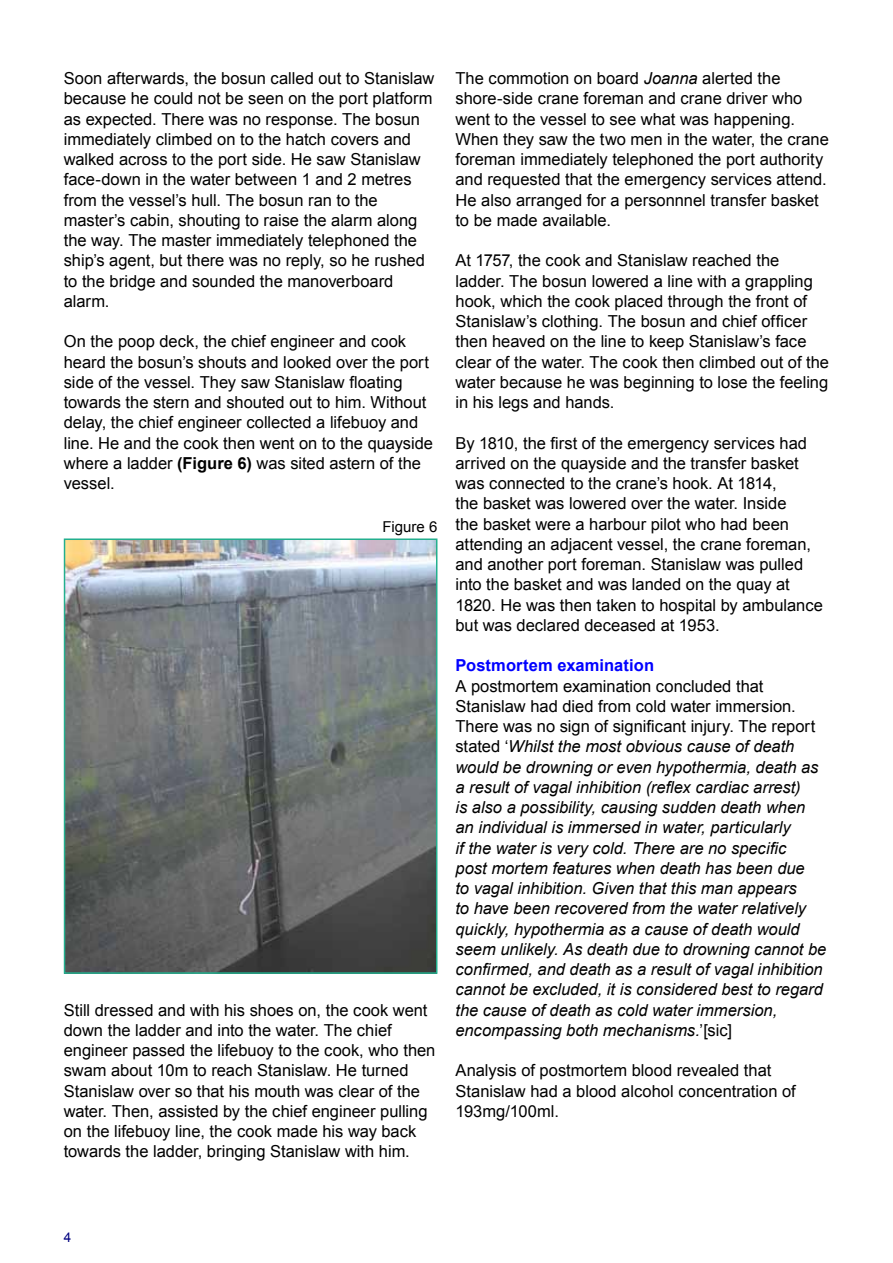
<style>
.page{position:relative;width:893px;height:1263px;background:#fff}
.page>*{position:absolute;margin:0;border:0;box-sizing:border-box;transform-origin:0 0}
._3_0_Main_Body_Text{font:16.5px/20.2px "Arial";color:#000}
._3_1_Main_Body_Text{font:italic 16.5px/20.2px "Arial";color:#000}
._2_1_Sub_Header{font:700 16.5px "Arial";letter-spacing:.005em;color:#00f}
.t1{font:15px "Arial";color:#000}
.t2{font:13.5px "Arial";color:#000080}
.s1{font-weight:700}
.s2{font-style:italic}
.s3{font-style:normal}
</style>
<div class="page">
<img style="left:67px;top:541px;width:367px;height:430px">
<div style="left:64px;top:538px;width:373px;height:436px;border:2px solid #23af8e"></div>
<p class="_3_0_Main_Body_Text" style="left:64px;top:68px;width:372px">Soon afterwards, the bosun called out to Stanislaw because he could not be seen on the port platform as expected. There was no response. The bosun immediately climbed on to the hatch covers and walked across to the port side. He saw Stanislaw face-down in the water between 1 and 2 metres from the vessel’s hull. The bosun ran to the master’s cabin, shouting to raise the alarm along the way. The master immediately telephoned the ship’s agent, but there was no reply, so he rushed to the bridge and sounded the manoverboard alarm.</p>
<p class="_3_0_Main_Body_Text" style="left:64px;top:332px;width:371px">On the poop deck, the chief engineer and cook heard the bosun’s shouts and looked over the port side of the vessel. They saw Stanislaw floating towards the stern and shouted out to him. Without delay, the chief engineer collected a lifebuoy and line. He and the cook then went on to the quayside where a ladder <span class="s1">(Figure 6)</span> was sited astern of the vessel.</p>
<p class="t1" style="left:382px;top:517px;width:57px">Figure 6</p>
<p class="_3_0_Main_Body_Text" style="left:64px;top:1000px;width:373px">Still dressed and with his shoes on, the cook went down the ladder and into the water. The chief engineer passed the lifebuoy to the cook, who then swam about 10m to reach Stanislaw. He turned Stanislaw over so that his mouth was clear of the water. Then, assisted by the chief engineer pulling on the lifebuoy line, the cook made his way back towards the ladder, bringing Stanislaw with him.</p>
<p class="_3_0_Main_Body_Text" style="left:455px;top:68px;width:375px">The commotion on board <span class="s2">Joanna</span> alerted the shore-side crane foreman and crane driver who went to the vessel to see what was happening.<br>When they saw the two men in the water, the crane foreman immediately telephoned the port authority and requested that the emergency services attend.<br>He also arranged for a personnnel transfer basket to be made available.</p>
<p class="_3_0_Main_Body_Text" style="left:455px;top:251px;width:375px">At 1757, the cook and Stanislaw reached the ladder. The bosun lowered a line with a grappling hook, which the cook placed through the front of Stanislaw’s clothing. The bosun and chief officer then heaved on the line to keep Stanislaw’s face clear of the water. The cook then climbed out of the water because he was beginning to lose the feeling in his legs and hands.</p>
<p class="_3_0_Main_Body_Text" style="left:455px;top:433px;width:369px">By 1810, the first of the emergency services had arrived on the quayside and the transfer basket was connected to the crane’s hook. At 1814,<br>the basket was lowered over the water. Inside<br>the basket were a harbour pilot who had been attending an adjacent vessel, the crane foreman, and another port foreman. Stanislaw was pulled into the basket and was landed on the quay at 1820. He was then taken to hospital by ambulance but was declared deceased at 1953.</p>
<p class="_2_1_Sub_Header" style="left:455px;top:655px;width:200px">Postmortem examination</p>
<p class="_3_1_Main_Body_Text" style="left:455px;top:676px;width:372px"><span class="s3">A postmortem examination concluded that Stanislaw had died from cold water immersion.<br>There was no sign of significant injury. The report stated ‘</span>Whilst the most obvious cause of death would be drowning or even hypothermia, death as a result of vagal inhibition (reflex cardiac arrest)<br>is also a possibility, causing sudden death when an individual is immersed in water, particularly<br>if the water is very cold. There are no specific<br>post mortem features when death has been due<br>to vagal inhibition. Given that this man appears<br>to have been recovered from the water relatively quickly, hypothermia as a cause of death would seem unlikely. As death due to drowning cannot be confirmed, and death as a result of vagal inhibition cannot be excluded, it is considered best to regard the cause of death as cold water immersion, encompassing both mechanisms.<span class="s3">’[sic]</span></p>
<p class="_3_0_Main_Body_Text" style="left:455px;top:1061px;width:342px">Analysis of postmortem blood revealed that<br>Stanislaw had a blood alcohol concentration of<br>193mg/100ml.</p>
<p class="t2" style="left:64px;top:1229px;width:9px">4</p>
</div>
